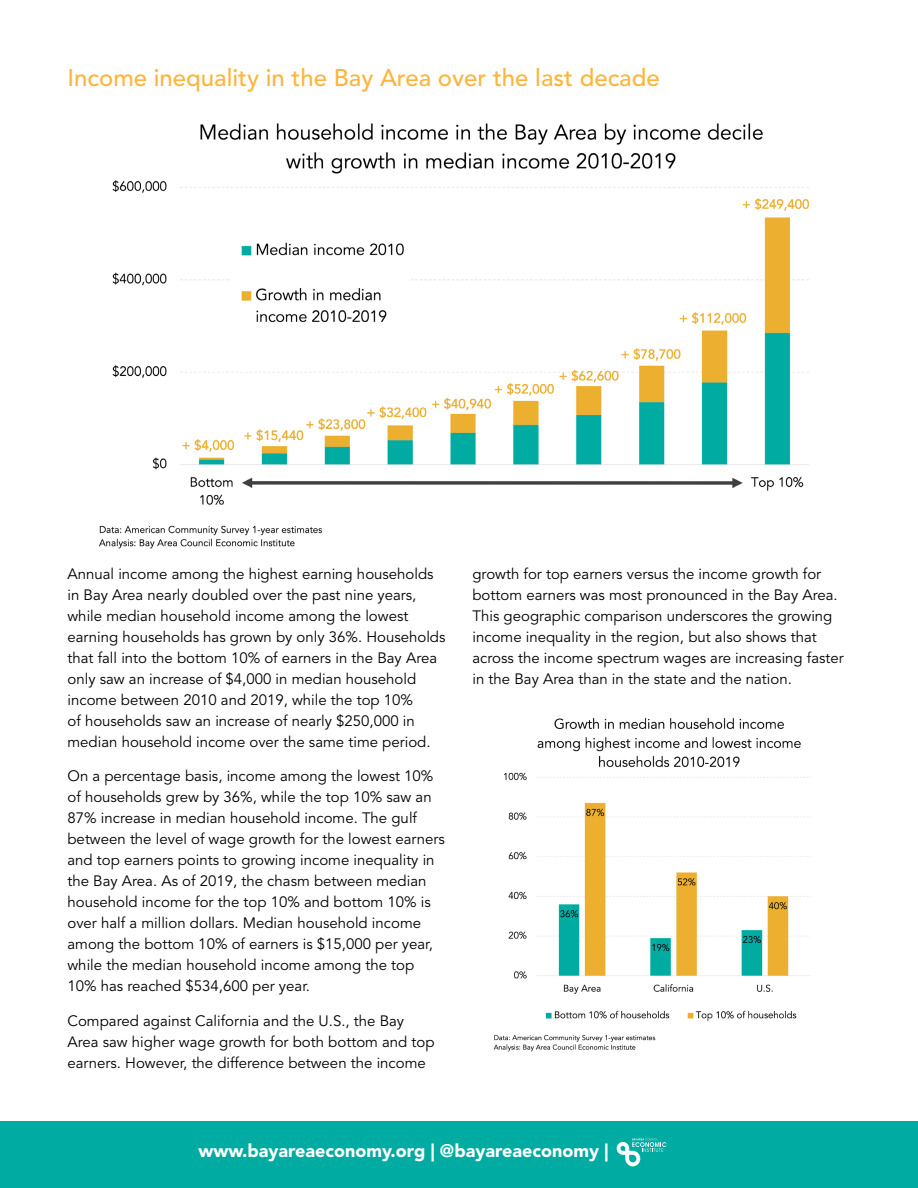
<style>
.page{position:relative;width:918px;height:1188px;background:#fff}
.page>*{position:absolute;margin:0;border:0;box-sizing:border-box;transform-origin:0 0}
.t1{font:500 24px "Avenir LT Std";color:#fcb53d}
.t2{font:900 18px "Avenir LT Std";color:#fff}
.t3{font:15px/21px "Avenir LT Std";color:#000}
</style>
<div class="page">
<div style="left:0;top:1121px;width:918px;height:67px;background:#00aca1"></div>
<svg style="left:617px;top:1138px;width:49px;height:28px"></svg>
<img style="left:99px;top:123px;width:711px;height:426px">
<img style="left:493px;top:718px;width:318px;height:334px">
<h1 class="t1" style="left:68px;top:64px;width:594px">Income inequality in the Bay Area over the last decade</h1>
<p class="t3" style="left:68px;top:564px;width:380px">Annual income among the highest earning households in Bay Area nearly doubled over the past nine years, while median household income among the lowest earning households has grown by only 36%. Households that fall into the bottom 10% of earners in the Bay Area only saw an increase of $4,000 in median household income between 2010 and 2019, while the top 10%<br>of households saw an increase of nearly $250,000 in median household income over the same time period.</p>
<p class="t3" style="left:68px;top:766px;width:379px">On a percentage basis, income among the lowest 10% of households grew by 36%, while the top 10% saw an 87% increase in median household income. The gulf between the level of wage growth for the lowest earners and top earners points to growing income inequality in the Bay Area. As of 2019, the chasm between median household income for the top 10% and bottom 10% is over half a million dollars. Median household income among the bottom 10% of earners is $15,000 per year, while the median household income among the top 10% has reached $534,600 per year.</p>
<p class="t3" style="left:68px;top:1011px;width:369px">Compared against California and the U.S., the Bay<br>Area saw higher wage growth for both bottom and top earners. However, the difference between the income</p>
<p class="t3" style="left:472px;top:564px;width:373px">growth for top earners versus the income growth for bottom earners was most pronounced in the Bay Area.<br>This geographic comparison underscores the growing income inequality in the region, but also shows that across the income spectrum wages are increasing faster in the Bay Area than in the state and the nation.</p>
<p class="t2" style="left:198px;top:1139px;width:411px">www.bayareaeconomy.org | @bayareaeconomy |</p>
</div>
